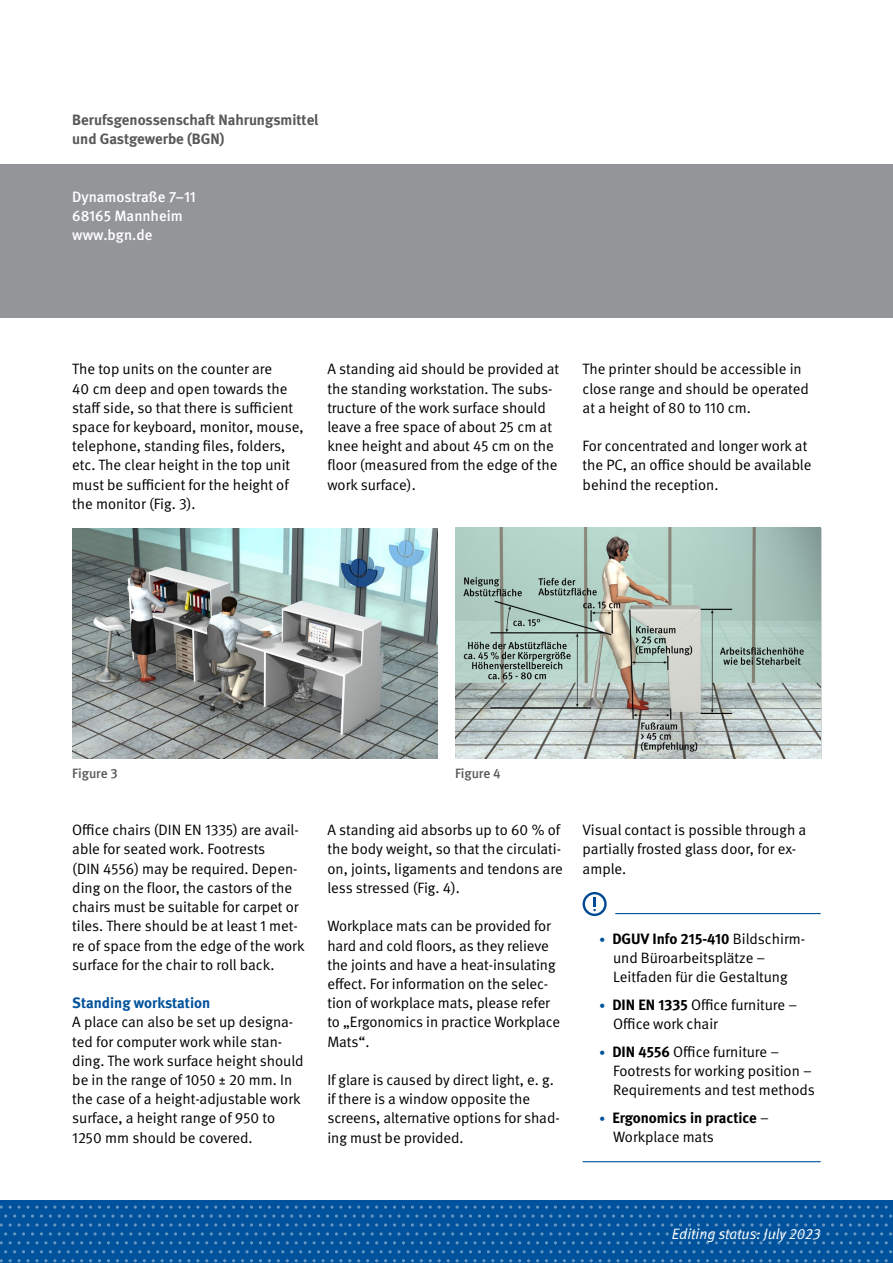
<style>
.page{position:relative;width:893px;height:1263px;background:#fff}
.page>*{position:absolute;margin:0;border:0;box-sizing:border-box;transform-origin:0 0}
.t1{font:15px/19.2px "DGUV Meta";color:#000}
.t2{font:700 15px/19.2px "DGUV Meta";color:#58595b}
.t3{font:500 15px/19.2px "DGUV Meta";color:#fff}
.t4{font:700 15px/19.2px "DGUV Meta";color:#000}
.t5{font:italic 15px "DGUV Meta";color:#fff}
.t6{font:700 15px "DGUV Meta";color:#00529c}
.t7{font:500 13.5px "DGUV Meta";color:#58595b}
.s1{font-weight:700;font-size:12px;color:#00529c}
.s2{font-weight:700}
.s3{font-size:12px;color:#00529c}
.s4{font-weight:400}
</style>
<div class="page">
<div style="left:0;top:1201px;width:893px;height:62px;background:#00529c"></div>
<svg style="left:666px;top:1232px;width:38px;height:3px"></svg>
<svg style="left:523px;top:1232px;width:38px;height:3px"></svg>
<svg style="left:371px;top:1232px;width:47px;height:3px"></svg>
<svg style="left:228px;top:1232px;width:38px;height:3px"></svg>
<svg style="left:85px;top:1232px;width:38px;height:3px"></svg>
<svg style="left:666px;top:1250px;width:38px;height:3px"></svg>
<svg style="left:523px;top:1250px;width:38px;height:3px"></svg>
<svg style="left:371px;top:1250px;width:47px;height:3px"></svg>
<svg style="left:228px;top:1250px;width:38px;height:3px"></svg>
<svg style="left:85px;top:1250px;width:38px;height:3px"></svg>
<svg style="left:576px;top:1205px;width:142px;height:12px"></svg>
<svg style="left:433px;top:1205px;width:142px;height:12px"></svg>
<svg style="left:286px;top:1205px;width:146px;height:12px"></svg>
<svg style="left:143px;top:1205px;width:141px;height:12px"></svg>
<svg style="left:0;top:1205px;width:141px;height:12px"></svg>
<svg style="left:590px;top:1223px;width:38px;height:3px"></svg>
<svg style="left:447px;top:1223px;width:38px;height:3px"></svg>
<svg style="left:304px;top:1223px;width:38px;height:3px"></svg>
<svg style="left:161px;top:1223px;width:38px;height:3px"></svg>
<svg style="left:18px;top:1223px;width:38px;height:3px"></svg>
<svg style="left:590px;top:1241px;width:38px;height:3px"></svg>
<svg style="left:447px;top:1241px;width:38px;height:3px"></svg>
<svg style="left:304px;top:1241px;width:38px;height:3px"></svg>
<svg style="left:161px;top:1241px;width:38px;height:3px"></svg>
<svg style="left:18px;top:1241px;width:38px;height:3px"></svg>
<svg style="left:590px;top:1259px;width:38px;height:3px"></svg>
<svg style="left:447px;top:1259px;width:38px;height:3px"></svg>
<svg style="left:304px;top:1259px;width:38px;height:3px"></svg>
<svg style="left:161px;top:1259px;width:38px;height:3px"></svg>
<svg style="left:18px;top:1259px;width:38px;height:3px"></svg>
<svg style="left:809px;top:1232px;width:38px;height:3px"></svg>
<svg style="left:809px;top:1250px;width:38px;height:3px"></svg>
<svg style="left:862px;top:1205px;width:30px;height:12px"></svg>
<svg style="left:719px;top:1205px;width:142px;height:12px"></svg>
<svg style="left:876px;top:1223px;width:12px;height:3px"></svg>
<svg style="left:733px;top:1223px;width:38px;height:3px"></svg>
<svg style="left:876px;top:1241px;width:12px;height:3px"></svg>
<svg style="left:733px;top:1241px;width:38px;height:3px"></svg>
<svg style="left:876px;top:1259px;width:12px;height:3px"></svg>
<svg style="left:733px;top:1259px;width:38px;height:3px"></svg>
<img style="left:73px;top:528px;width:365px;height:231px">
<img style="left:455px;top:528px;width:366px;height:230px">
<div style="left:0;top:164px;width:893px;height:154px;background:#939598"></div>
<hr style="left:583px;top:1161px;width:238px;height:1px;background:#00529c">
<svg style="left:583px;top:892px;width:24px;height:24px"></svg>
<hr style="left:615px;top:913px;width:206px;height:1px;background:#00529c">
<p class="t2" style="left:72px;top:110px;width:248px">Berufsgenossenschaft Nahrungsmittel und Gastgewerbe (BGN)</p>
<p class="t3" style="left:72px;top:187px;width:125px">Dynamostraße 7–11<br>68165 Mannheim www.bgn.de</p>
<p class="t1" style="left:72px;top:360px;width:233px">The top units on the counter are<br>40 cm deep and open towards the staff side, so that there is sufficient space for keyboard, monitor, mouse, telephone, standing files, folders, etc. The clear height in the top unit must be sufficient for the height of the monitor (Fig. 3).</p>
<p class="t1" style="left:327px;top:360px;width:233px">A standing aid should be provided at the standing workstation. The subs&shy;tructure of the work surface should leave a free space of about 25 cm at knee height and about 45 cm on the floor (measured from the edge of the work surface).</p>
<p class="t1" style="left:583px;top:360px;width:228px">The printer should be accessible in close range and should be operated at a height of 80 to 110 cm.</p>
<p class="t1" style="left:583px;top:437px;width:230px">For concentrated and longer work at the PC, an office should be available behind the reception.</p>
<p class="t7" style="left:72px;top:765px;width:47px">Figure 3</p>
<p class="t1" style="left:72px;top:821px;width:234px">Office chairs (DIN EN 1335) are avail&shy;able for seated work. Footrests<br>(DIN 4556) may be required. Depen&shy;ding on the floor, the castors of the chairs must be suitable for carpet or tiles. There should be at least 1 met&shy;re of space from the edge of the work surface for the chair to roll back.</p>
<p class="t6" style="left:72px;top:994px;width:139px">Standing workstation</p>
<p class="t1" style="left:72px;top:1013px;width:233px">A place can also be set up designa&shy;ted for computer work while stan&shy;ding. The work surface height should be in the range of 1050 ± 20 mm. In the case of a height-adjustable work surface, a height range of 950 to<br>1250 mm should be covered.</p>
<p class="t7" style="left:455px;top:765px;width:47px">Figure 4</p>
<p class="t1" style="left:327px;top:821px;width:237px">A standing aid absorbs up to 60 % of the body weight, so that the circulati&shy;on, joints, ligaments and tendons are less stressed (Fig. 4).</p>
<p class="t1" style="left:327px;top:917px;width:234px">Workplace mats can be provided for hard and cold floors, as they relieve the joints and have a heat-insulating effect. For information on the selec&shy;tion of workplace mats, please refer to „Ergonomics in practice Workplace<br>Mats“.</p>
<p class="t1" style="left:327px;top:1070px;width:234px">If glare is caused by direct light, e. g. if there is a window opposite the screens, alternative options for shad&shy;ing must be provided.</p>
<p class="t1" style="left:583px;top:821px;width:225px">Visual contact is possible through a partially frosted glass door, for ex&shy;ample.</p>
<p class="t1" style="left:613px;top:929px;width:192px;text-indent:-14px"><span class="s1">•</span> <span class="s2">DGUV Info 215-410</span> Bildschirm&shy;und Büroarbeitsplätze –<br>Leitfaden für die Gestaltung</p>
<p class="t1" style="left:613px;top:995px;width:185px;text-indent:-14px"><span class="s1">•</span> <span class="s2">DIN EN 1335</span> Office furniture –<br>Office work chair</p>
<p class="t1" style="left:613px;top:1042px;width:203px;text-indent:-14px"><span class="s1">•</span> <span class="s2">DIN 4556</span> Office furniture –<br>Footrests for working position –<br>Requirements and test methods</p>
<p class="t4" style="left:613px;top:1108px;width:157px;text-indent:-14px"><span class="s3">•</span> Ergonomics in practice <span class="s4">–<br>Workplace mats</span></p>
<p class="t5" style="left:672px;top:1225px;width:150px">Editing status: July 2023</p>
</div>
